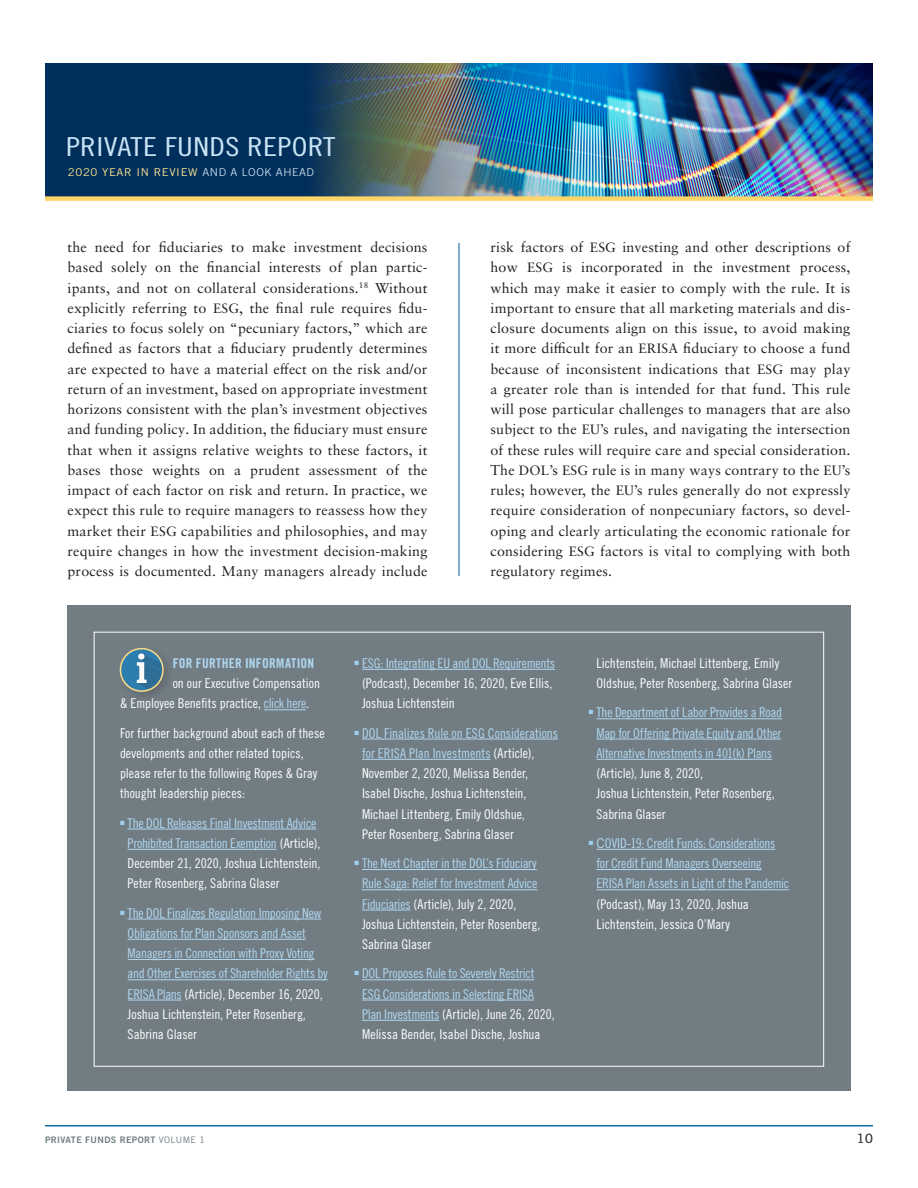
<style>
.page{position:relative;width:918px;height:1188px;background:#fff}
.page>*{position:absolute;margin:0;border:0;box-sizing:border-box;transform-origin:0 0}
.t1{font:26.1px "Trade Gothic LT Pro Cn 18";letter-spacing:.01em;color:#cae4f5;scale:1.2 1}
.PE_BODY{font:14.25px/20.2px "Sabon LT Pro";letter-spacing:.015em;color:#231f20;text-align:justify}
.Box_Body{font:13.5px/20.2px "Trade Gothic LT Pro Cn 18";letter-spacing:-.015em;color:#b1d7f1}
.Box_Body-2{font:13.5px/20.2px "Trade Gothic LT Pro Cn 18";color:#fff}
.Box_Body-3{font:13.5px "Trade Gothic LT Pro Bd Cn 20";letter-spacing:.02em;color:#b1d7f1}
.t2{font:12.75px "Trade Gothic LT Pro";color:#3e3e3f}
.t3{font:10.8px "Trade Gothic LT Pro";letter-spacing:.055em;color:#ffe68f;scale:1.05 1}
.t4{font:9px "Trade Gothic LT Pro Bd 2";letter-spacing:.04em;color:#717d83}
.s1{font-weight:300;color:#e3f1fa}
.s2{font-size:13.5px}
.s3{color:#b1d7f1}
.s4{color:#fff}
.s5{font-family:"Trade Gothic LT Pro"}
</style>
<div class="page">
<div style="left:45px;top:63px;width:828px;height:136px;background:#002f5c"></div>
<img style="left:316px;top:63px;width:557px;height:133px">
<div style="left:45px;top:196px;width:828px;height:5px;background:#fed667"></div>
<hr style="left:45px;top:1125px;width:828px;height:1px;background:#005d95">
<hr style="left:459px;top:243px;width:1px;height:333px;background:#005d95">
<div style="left:67px;top:606px;width:783px;height:485px;background:#717d83"></div>
<hr style="left:264px;top:709px;width:42px;height:1px;background:#b1d7f1">
<hr style="left:128px;top:829px;width:188px;height:1px;background:#b1d7f1">
<hr style="left:128px;top:849px;width:149px;height:1px;background:#b1d7f1">
<hr style="left:128px;top:919px;width:193px;height:1px;background:#b1d7f1">
<hr style="left:128px;top:939px;width:178px;height:1px;background:#b1d7f1">
<hr style="left:128px;top:959px;width:187px;height:1px;background:#b1d7f1">
<hr style="left:128px;top:979px;width:200px;height:1px;background:#b1d7f1">
<hr style="left:128px;top:1000px;width:54px;height:1px;background:#b1d7f1">
<hr style="left:362px;top:669px;width:193px;height:1px;background:#b1d7f1">
<hr style="left:362px;top:739px;width:196px;height:1px;background:#b1d7f1">
<hr style="left:362px;top:759px;width:129px;height:1px;background:#b1d7f1">
<hr style="left:362px;top:869px;width:175px;height:1px;background:#b1d7f1">
<hr style="left:362px;top:889px;width:175px;height:1px;background:#b1d7f1">
<hr style="left:362px;top:910px;width:48px;height:1px;background:#b1d7f1">
<hr style="left:362px;top:979px;width:172px;height:1px;background:#b1d7f1">
<hr style="left:362px;top:1000px;width:172px;height:1px;background:#b1d7f1">
<hr style="left:362px;top:1020px;width:77px;height:1px;background:#b1d7f1">
<hr style="left:596px;top:718px;width:186px;height:1px;background:#b1d7f1">
<hr style="left:596px;top:739px;width:185px;height:1px;background:#b1d7f1">
<hr style="left:596px;top:759px;width:176px;height:1px;background:#b1d7f1">
<hr style="left:596px;top:849px;width:179px;height:1px;background:#b1d7f1">
<hr style="left:596px;top:869px;width:166px;height:1px;background:#b1d7f1">
<hr style="left:596px;top:889px;width:193px;height:1px;background:#b1d7f1">
<svg style="left:120px;top:649px;width:43px;height:42px"></svg>
<div style="left:120px;top:648px;width:44px;height:44px;border:2px solid #ffdc86;border-radius:50%"></div>
<h1 class="t1" style="left:66px;top:131px;width:226px">PRIVATE FUNDS REPORT</h1>
<p class="t3" style="left:68px;top:165px;width:236px">2020 YEAR IN REVIEW <span class="s1">AND A LOOK AHEAD</span></p>
<p class="PE_BODY" style="left:68px;top:237px;width:362px">the need for fiduciaries to make investment decisions based solely on the financial interests of plan partic&shy;ipants, and not on collateral considerations.<sup>18</sup> Without explicitly referring to <span class="s2">ESG</span>, the final rule requires fidu&shy;ciaries to focus solely on “pecuniary factors,” which are defined as factors that a fiduciary prudently determines are expected to have a material effect on the risk and/or return of an investment, based on appropriate investment horizons consistent with the plan’s investment objectives and funding policy. In addition, the fiduciary must ensure that when it assigns relative weights to these factors, it bases those weights on a prudent assessment of the impact of each factor on risk and return. In practice, we expect this rule to require managers to reassess how they market their <span class="s2">ESG</span> capabilities and philosophies, and may require changes in how the investment decision-making process is documented. Many managers already include</p>
<p class="PE_BODY" style="left:490px;top:237px;width:362px">risk factors of <span class="s2">ESG</span> investing and other descriptions of how <span class="s2">ESG</span> is incorporated in the investment process, which may make it easier to comply with the rule. It is important to ensure that all marketing materials and dis&shy;closure documents align on this issue, to avoid making it more difficult for an <span class="s2">ERISA</span> fiduciary to choose a fund because of inconsistent indications that <span class="s2">ESG</span> may play a greater role than is intended for that fund. This rule will pose particular challenges to managers that are also subject to the <span class="s2">EU</span>’s rules, and navigating the intersection of these rules will require care and special consideration.<br>The <span class="s2">DOL</span>’s <span class="s2">ESG</span> rule is in many ways contrary to the <span class="s2">EU</span>’s rules; however, the <span class="s2">EU</span>’s rules generally do not expressly require consideration of nonpecuniary factors, so devel&shy;oping and clearly articulating the economic rationale for considering <span class="s2">ESG</span> factors is vital to complying with both regulatory regimes.</p>
<p class="Box_Body-3" style="left:173px;top:655px;width:143px">FOR FURTHER INFORMATION</p>
<p class="Box_Body-2" style="left:173px;top:673px;width:149px">on our Executive Compensation</p>
<p class="Box_Body-2" style="left:120px;top:693px;width:191px">&amp; Employee Benefits practice, <span class="s3">click here</span>.</p>
<p class="Box_Body-2" style="left:120px;top:722px;width:206px">For further background about each of these developments and other related topics, please refer to the following Ropes &amp; Gray thought leadership pieces:</p>
<p class="Box_Body-2" style="left:128px;top:812px;width:194px;text-indent:-8px"><sup>■</sup> <span class="s3">The DOL Releases Final Investment Advice Prohibited Transaction Exemption</span> (Article), December 21, 2020, Joshua Lichtenstein, Peter Rosenberg, Sabrina Glaser</p>
<p class="Box_Body" style="left:128px;top:902px;width:202px;text-indent:-8px"><sup>■</sup> The DOL Finalizes Regulation Imposing New Obligations for Plan Sponsors and Asset Managers in Connection with Proxy Voting and Other Exercises of Shareholder Rights by ERISA Plans <span class="s4">(Article), December 16, 2020, Joshua Lichtenstein, Peter Rosenberg, Sabrina Glaser</span></p>
<p class="Box_Body-2" style="left:362px;top:653px;width:195px;text-indent:-8px"><sup>■</sup> <span class="s3">ESG: Integrating EU and DOL Requirements </span>(Podcast), December 16, 2020, Eve Ellis,<br>Joshua Lichtenstein</p>
<p class="Box_Body-2" style="left:362px;top:722px;width:198px;text-indent:-8px"><sup>■</sup> <span class="s3">DOL Finalizes Rule on ESG Considerations for ERISA Plan Investments</span> (Article), November 2, 2020, Melissa Bender, Isabel Dische, Joshua Lichtenstein, Michael Littenberg, Emily Oldshue,<br>Peter Rosenberg, Sabrina Glaser</p>
<p class="Box_Body" style="left:362px;top:853px;width:180px;text-indent:-8px"><sup>■</sup> The Next Chapter in the DOL’s Fiduciary Rule Saga: Relief for Investment Advice Fiduciaries <span class="s4">(Article), July 2, 2020, Joshua Lichtenstein, Peter Rosenberg, Sabrina Glaser</span></p>
<p class="Box_Body" style="left:362px;top:963px;width:194px;text-indent:-8px"><sup>■</sup> DOL Proposes Rule to Severely Restrict ESG Considerations in Selecting ERISA Plan Investments <span class="s4">(Article), June 26, 2020, Melissa Bender, Isabel Dische, Joshua</span></p>
<p class="Box_Body-2" style="left:596px;top:653px;width:197px">Lichtenstein, Michael Littenberg, Emily<br>Oldshue, Peter Rosenberg, Sabrina Glaser</p>
<p class="Box_Body" style="left:596px;top:702px;width:187px;text-indent:-8px"><sup>■</sup> The Department of Labor Provides a Road Map for Offering Private Equity and Other Alternative Investments in 401(k) Plans <span class="s4">(Article), June 8, 2020,<br>Joshua Lichtenstein, Peter Rosenberg, Sabrina Glaser</span></p>
<p class="Box_Body" style="left:596px;top:833px;width:194px;text-indent:-8px"><sup>■</sup> <span class="s5">C</span>OVID-19: Credit Funds: Considerations for Credit Fund Managers Overseeing ERISA Plan Assets in Light of the Pandemic <span class="s4">(Podcast), May 13, 2020, Joshua Lichtenstein, Jessica O’Mary</span></p>
<p class="t4" style="left:45px;top:1134px;width:162px">PRIVATE FUNDS REPORT <span class="s5">VOLUME 1</span></p>
<p class="t2" style="left:857px;top:1131px;width:18px">10</p>
</div>
